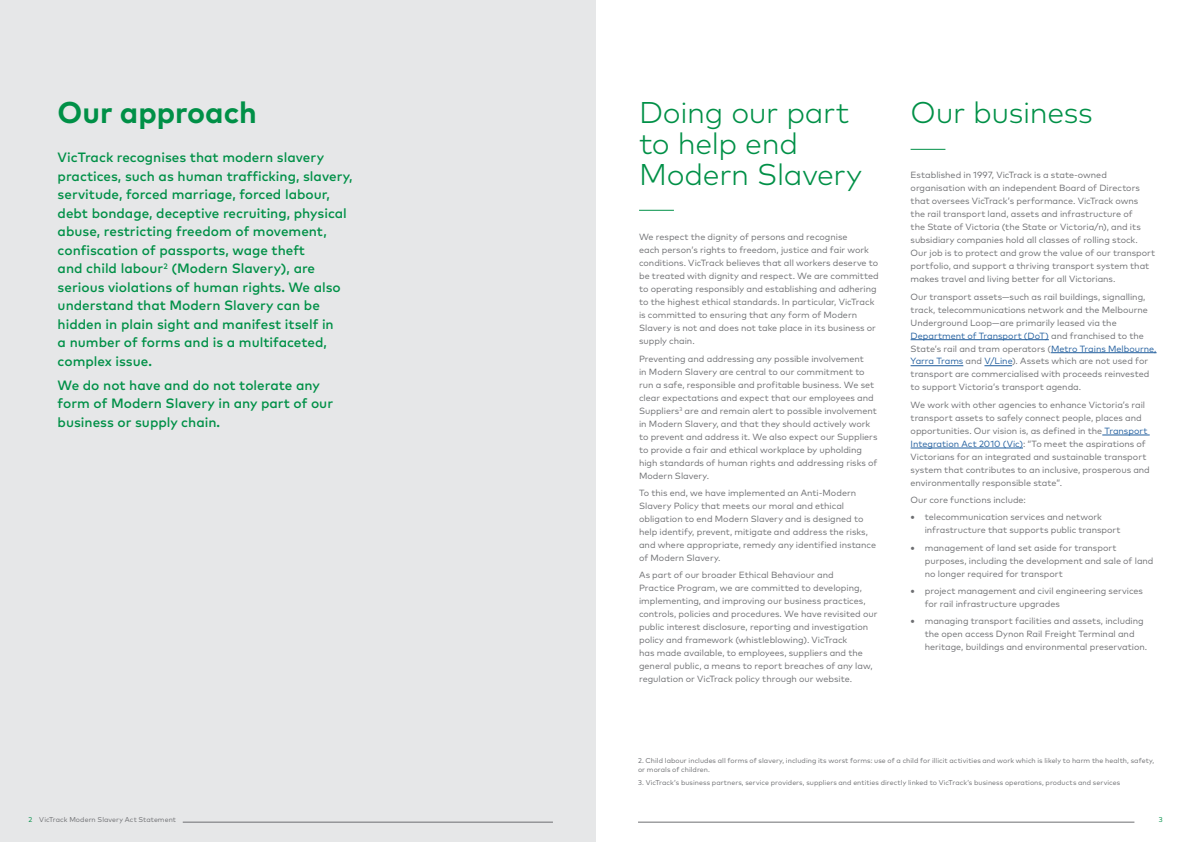
<style>
.page{position:relative;width:1191px;height:842px;background:#fff}
.page>*{position:absolute;margin:0;border:0;box-sizing:border-box;transform-origin:0 0}
.t1{font:300 30px/31px "Mark";letter-spacing:-.01em;color:#009047}
.t2{font:700 30px "Mark OT";color:#009047}
.t3{font:500 13.5px/18.5px "Mark OT";color:#009047}
.t4{font:9px/13px "Mark OT";color:#6d6e71}
.t5{font:7px/9px "Mark OT";letter-spacing:.01em;color:#6d6e71}
.t6{font:7px "Mark OT";color:#009047}
.s1{color:#215e9e}
.s2{font-family:"Mark";font-weight:700;font-size:10px}
.s3{color:#009047}
</style>
<div class="page">
<div style="left:0;top:0;width:595px;height:842px;background:#e6e7e8"></div>
<hr style="left:183px;top:822px;width:370px;height:1px;background:#6d6e71">
<hr style="left:638px;top:822px;width:496px;height:1px;background:#6d6e71">
<hr style="left:910px;top:339px;width:139px;height:1px;background:#215e9e">
<hr style="left:1051px;top:352px;width:105px;height:1px;background:#215e9e">
<hr style="left:910px;top:365px;width:53px;height:1px;background:#215e9e">
<svg style="left:984px;top:365px;width:28px;height:1px"></svg>
<hr style="left:1102px;top:435px;width:47px;height:1px;background:#215e9e">
<hr style="left:910px;top:448px;width:113px;height:1px;background:#215e9e">
<hr style="left:639px;top:210px;width:35px;height:1px;background:#009047">
<hr style="left:910px;top:149px;width:35px;height:1px;background:#009047">
<h1 class="t2" style="left:58px;top:93px;width:201px">Our approach</h1>
<p class="t3" style="left:58px;top:148px;width:296px">VicTrack recognises that modern slavery practices, such as human trafficking, slavery, servitude, forced marriage, forced labour, debt bondage, deceptive recruiting, physical abuse, restricting freedom of movement, confiscation of passports, wage theft<br>and child labour<sup>2</sup> (Modern Slavery), are serious violations of human rights. We also understand that Modern Slavery can be hidden in plain sight and manifest itself in<br>a number of forms and is a multifaceted, complex issue.</p>
<h2 class="t3" style="left:58px;top:375px;width:277px">We do not have and do not tolerate any form of Modern Slavery in any part of our business or supply chain.</h2>
<h1 class="t1" style="left:639px;top:97px;width:224px">Doing our part to help end<br>Modern Slavery</h1>
<p class="t4" style="left:639px;top:230px;width:241px">We respect the dignity of persons and recognise<br>each person’s rights to freedom, justice and fair work conditions. VicTrack believes that all workers deserve to be treated with dignity and respect. We are committed to operating responsibly and establishing and adhering to the highest ethical standards. In particular, VicTrack is committed to ensuring that any form of Modern Slavery is not and does not take place in its business or supply chain.</p>
<p class="t4" style="left:639px;top:352px;width:240px">Preventing and addressing any possible involvement<br>in Modern Slavery are central to our commitment to run a safe, responsible and profitable business. We set clear expectations and expect that our employees and Suppliers<sup>3</sup> are and remain alert to possible involvement in Modern Slavery, and that they should actively work to prevent and address it. We also expect our Suppliers to provide a fair and ethical workplace by upholding high standards of human rights and addressing risks of Modern Slavery.</p>
<p class="t4" style="left:639px;top:486px;width:238px">To this end, we have implemented an Anti-Modern Slavery Policy that meets our moral and ethical obligation to end Modern Slavery and is designed to help identify, prevent, mitigate and address the risks, and where appropriate, remedy any identified instance of Modern Slavery.</p>
<p class="t4" style="left:639px;top:568px;width:240px">As part of our broader Ethical Behaviour and<br>Practice Program, we are committed to developing, implementing, and improving our business practices, controls, policies and procedures. We have revisited our public interest disclosure, reporting and investigation policy and framework (whistleblowing). VicTrack<br>has made available, to employees, suppliers and the general public, a means to report breaches of any law, regulation or VicTrack policy through our website.</p>
<h1 class="t1" style="left:910px;top:97px;width:184px">Our business</h1>
<p class="t4" style="left:910px;top:168px;width:246px">Established in 1997, VicTrack is a state-owned organisation with an independent Board of Directors that oversees VicTrack’s performance. VicTrack owns<br>the rail transport land, assets and infrastructure of<br>the State of Victoria (the State or Victoria/n), and its subsidiary companies hold all classes of rolling stock.<br>Our job is to protect and grow the value of our transport portfolio, and support a thriving transport system that makes travel and living better for all Victorians.</p>
<p class="t4" style="left:910px;top:290px;width:247px">Our transport assets—such as rail buildings, signalling, track, telecommunications network and the Melbourne Underground Loop—are primarily leased via the <span class="s1">Department of Transport (DoT)</span> and franchised to the State’s rail and tram operators (<span class="s1">Metro Trains Melbourne, Yarra Trams</span> and <span class="s1">V/Line</span>). Assets which are not used for transport are commercialised with proceeds reinvested to support Victoria’s transport agenda.</p>
<p class="t4" style="left:910px;top:398px;width:241px">We work with other agencies to enhance Victoria’s rail transport assets to safely connect people, places and opportunities. Our vision is, as defined in the <span class="s1">Transport Integration Act 2010 (Vic)</span>: “To meet the aspirations of Victorians for an integrated and sustainable transport system that contributes to an inclusive, prosperous and environmentally responsible state”.</p>
<p class="t4" style="left:910px;top:493px;width:117px">Our core functions include:</p>
<p class="t4" style="left:924px;top:510px;width:197px;text-indent:-14px"><span class="s2">•</span> telecommunication services and network infrastructure that supports public transport</p>
<p class="t4" style="left:924px;top:541px;width:230px;text-indent:-14px"><span class="s2">•</span> management of land set aside for transport purposes, including the development and sale of land no longer required for transport</p>
<p class="t4" style="left:924px;top:584px;width:220px;text-indent:-14px"><span class="s2">•</span> project management and civil engineering services for rail infrastructure upgrades</p>
<p class="t4" style="left:924px;top:614px;width:224px;text-indent:-14px"><span class="s2">•</span> managing transport facilities and assets, including the open access Dynon Rail Freight Terminal and heritage, buildings and environmental preservation.</p>
<p class="t5" style="left:638px;top:756px;width:517px">2. Child labour includes all forms of slavery, including its worst forms: use of a child for illicit activities and work which is likely to harm the health, safety, or morals of children.</p>
<p class="t5" style="left:638px;top:778px;width:483px">3. VicTrack’s business partners, service providers, suppliers and entities directly linked to VicTrack’s business operations, products and services</p>
<p class="t5" style="left:28px;top:815px;width:149px"><span class="s3">2</span> VicTrack Modern Slavery Act Statement</p>
<p class="t6" style="left:1158px;top:815px;width:5px">3</p>
</div>
